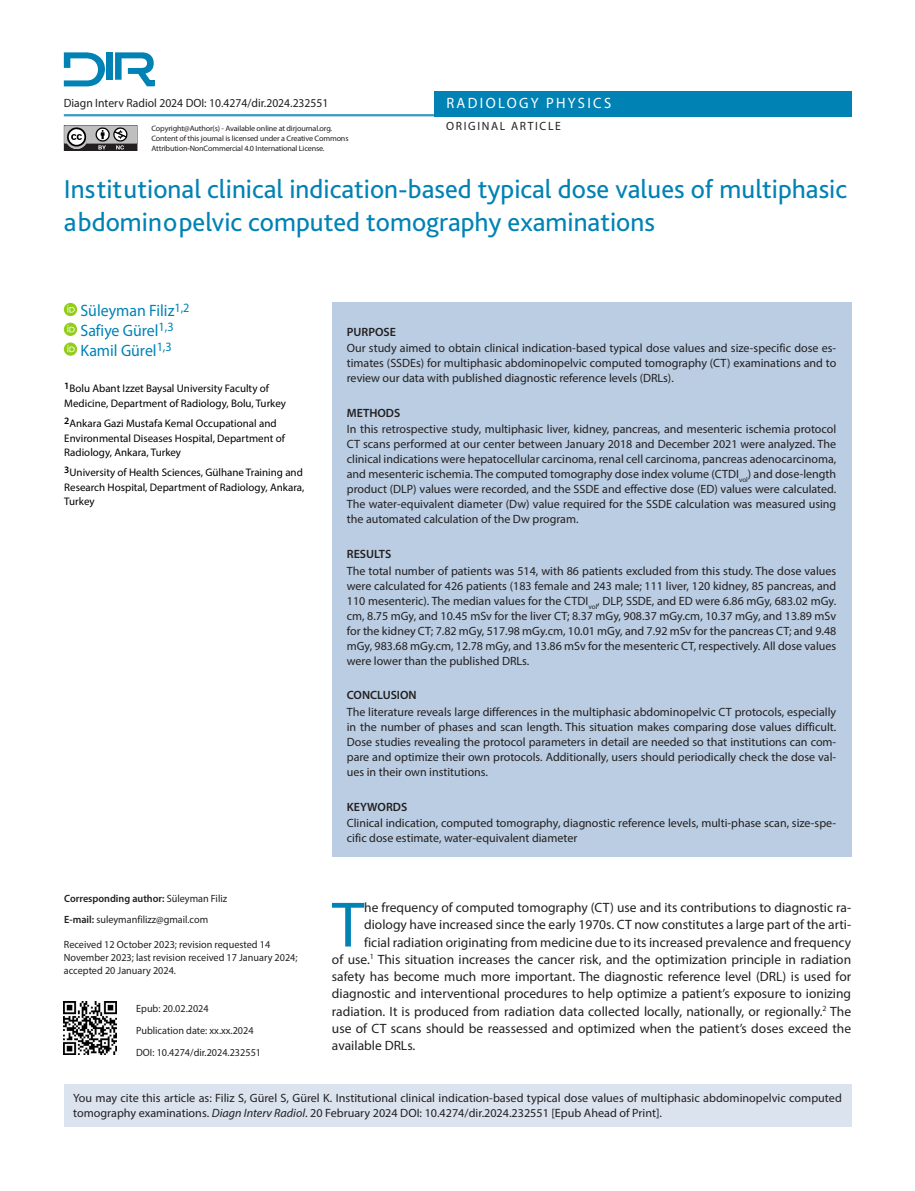
<style>
.page{position:relative;width:915px;height:1191px;background:#fff}
.page>*{position:absolute;margin:0;border:0;box-sizing:border-box;transform-origin:0 0}
.ILK_YAZI{font:64.65px "Myriad Pro";color:#0082b5}
.BASLIK{font:27px/33px "Bliss Pro";color:#0082b5}
.YAZARLAR{font:16.5px "Myriad Pro";color:#0082b5;scale:.96 1}
.TUR-1{font:15px "Myriad Pro";letter-spacing:.16em;color:#fff}
.ILK_YAZI-2{font:13.5px "Myriad Pro";color:#231f20}
.ÖZET{font:12px/15px "Myriad Pro";color:#231f20;text-align:justify}
.CITE_AS{font:12px/15px "Myriad Pro";color:#231f20}
.BAS_KISMI{font:12px "Myriad Pro";color:#231f20}
.ÖZET-2{font:600 12px "Myriad Pro";color:#231f20}
.ÖZET-3{font:12px "Myriad Pro";letter-spacing:.14em;color:#231f20}
.KURUMLAR{font:10.95px/14.2px "Myriad Pro";color:#000}
.YAZISMA{font:10.5px/12.6px "Myriad Pro";color:#231f20}
.EPUB{font:10.5px "Myriad Pro";color:#231f20}
.YAZISMA-2{font:600 10.5px "Myriad Pro";color:#231f20}
.t1{font:7.8px/9.8px "Myriad Pro";letter-spacing:-.02em;color:#231f20;scale:1.04 1}
.s1{font-weight:400}
.s2{font-weight:600}
.s3{font-style:italic}
</style>
<div class="page">
<div style="left:434px;top:91px;width:416px;height:25px;background:#0082b5"></div>
<hr style="left:64px;top:114px;width:786px;height:2px;background:#0082b5">
<div style="left:147px;top:80px;width:8px;height:6px;background:#0082b5"></div>
<div style="left:106px;top:52px;width:7px;height:28px;background:#0082b5"></div>
<svg style="left:64px;top:52px;width:41px;height:34px"></svg>
<svg style="left:115px;top:52px;width:39px;height:34px"></svg>
<svg style="left:64px;top:125px;width:73px;height:26px;background:#878686"></svg>
<div style="left:332px;top:302px;width:518px;height:555px;background:#bacde2"></div>
<div style="left:64px;top:1083px;width:786px;height:43px;background:#dae3ee"></div>
<img style="left:64px;top:1001px;width:53px;height:53px">
<svg style="left:64px;top:303px;width:13px;height:13px"></svg>
<svg style="left:67px;top:305px;width:8px;height:7px"></svg>
<svg style="left:64px;top:323px;width:13px;height:13px"></svg>
<svg style="left:67px;top:325px;width:8px;height:7px"></svg>
<svg style="left:64px;top:342px;width:13px;height:14px"></svg>
<svg style="left:67px;top:345px;width:8px;height:7px"></svg>
<p class="BAS_KISMI" style="left:64px;top:96px;width:266px">Diagn Interv Radiol 2024 DOI: 10.4274/dir.2024.232551</p>
<p class="TUR-1" style="left:446px;top:94px;width:166px">RADIOLOGY PHYSICS</p>
<p class="t1" style="left:151px;top:124px;width:175px">Copyright@Author(s) - Available online at dirjournal.org.</p>
<p class="ÖZET-3" style="left:446px;top:118px;width:116px">ORIGINAL ARTICLE</p>
<p class="t1" style="left:151px;top:134px;width:191px">Content of this journal is licensed under a Creative Commons<br>Attribution-NonCommercial 4.0 International License.</p>
<p class="BASLIK" style="left:64px;top:172px;width:784px">Institutional clinical indication-based typical dose values of multiphasic abdominopelvic computed tomography examinations</p>
<p class="YAZARLAR" style="left:80px;top:300px;width:115px">Süleyman Filiz<sup>1,2</sup></p>
<p class="YAZARLAR" style="left:80px;top:320px;width:99px">Safiye Gürel<sup>1,3</sup></p>
<p class="YAZARLAR" style="left:80px;top:340px;width:97px">Kamil Gürel<sup>1,3</sup></p>
<p class="KURUMLAR" style="left:64px;top:381px;width:223px"><sup>1</sup>Bolu Abant Izzet Baysal University Faculty of<br>Medicine, Department of Radiology, Bolu, Turkey</p>
<p class="KURUMLAR" style="left:64px;top:416px;width:222px"><sup>2</sup>Ankara Gazi Mustafa Kemal Occupational and<br>Environmental Diseases Hospital, Department of<br>Radiology, Ankara, Turkey</p>
<p class="KURUMLAR" style="left:64px;top:465px;width:241px"><sup>3</sup>University of Health Sciences, Gülhane Training and<br>Research Hospital, Department of Radiology, Ankara,<br>Turkey</p>
<p class="YAZISMA-2" style="left:64px;top:892px;width:164px">Corresponding author: <span class="s1">Süleyman Filiz</span></p>
<p class="YAZISMA" style="left:64px;top:913px;width:145px"><span class="s2">E-mail:</span> suleymanfilizz@gmail.com</p>
<p class="YAZISMA" style="left:64px;top:938px;width:235px">Received 12 October 2023; revision requested 14<br>November 2023; last revision received 17 January 2024; accepted 20 January 2024.</p>
<p class="EPUB" style="left:136px;top:1001px;width:74px">Epub: 20.02.2024</p>
<p class="EPUB" style="left:136px;top:1024px;width:119px">Publication date: xx.xx.2024</p>
<p class="EPUB" style="left:136px;top:1046px;width:126px">DOI: 10.4274/dir.2024.232551</p>
<p class="ÖZET-2" style="left:347px;top:324px;width:51px">PURPOSE</p>
<p class="ÖZET" style="left:347px;top:340px;width:490px">Our study aimed to obtain clinical indication-based typical dose values and size-specific dose es&shy;timates (SSDEs) for multiphasic abdominopelvic computed tomography (CT) examinations and to review our data with published diagnostic reference levels (DRLs).</p>
<p class="ÖZET-2" style="left:347px;top:405px;width:55px">METHODS</p>
<p class="ÖZET" style="left:347px;top:422px;width:491px">In this retrospective study, multiphasic liver, kidney, pancreas, and mesenteric ischemia protocol CT scans performed at our center between January 2018 and December 2021 were analyzed. The clinical indications were hepatocellular carcinoma, renal cell carcinoma, pancreas adenocarcinoma, and mesenteric ischemia. The computed tomography dose index volume (CTDI<sub>vol</sub>) and dose-length product (DLP) values were recorded, and the SSDE and effective dose (ED) values were calculated.<br>The water-equivalent diameter (Dw) value required for the SSDE calculation was measured using the automated calculation of the Dw program.</p>
<p class="ÖZET-2" style="left:347px;top:546px;width:46px">RESULTS</p>
<p class="ÖZET" style="left:347px;top:563px;width:491px">The total number of patients was 514, with 86 patients excluded from this study. The dose values were calculated for 426 patients (183 female and 243 male; 111 liver, 120 kidney, 85 pancreas, and 110 mesenteric). The median values for the CTDI<sub>vol</sub>, DLP, SSDE, and ED were 6.86 mGy, 683.02 mGy. cm, 8.75 mGy, and 10.45 mSv for the liver CT; 8.37 mGy, 908.37 mGy.cm, 10.37 mGy, and 13.89 mSv for the kidney CT; 7.82 mGy, 517.98 mGy.cm, 10.01 mGy, and 7.92 mSv for the pancreas CT; and 9.48 mGy, 983.68 mGy.cm, 12.78 mGy, and 13.86 mSv for the mesenteric CT, respectively. All dose values were lower than the published DRLs.</p>
<p class="ÖZET-2" style="left:347px;top:687px;width:71px">CONCLUSION</p>
<p class="ÖZET" style="left:347px;top:704px;width:490px">The literature reveals large differences in the multiphasic abdominopelvic CT protocols, especially in the number of phases and scan length. This situation makes comparing dose values difficult.<br>Dose studies revealing the protocol parameters in detail are needed so that institutions can com&shy;pare and optimize their own protocols. Additionally, users should periodically check the dose val&shy;ues in their own institutions.</p>
<p class="ÖZET-2" style="left:347px;top:799px;width:62px">KEYWORDS</p>
<p class="ÖZET" style="left:347px;top:815px;width:490px">Clinical indication, computed tomography, diagnostic reference levels, multi-phase scan, size-spe&shy;cific dose estimate, water-equivalent diameter</p>
<p class="ILK_YAZI" style="left:332px;top:885px;width:34px">T</p>
<p class="ILK_YAZI-2" style="left:364px;top:899px;width:488px">he frequency of computed tomography (CT) use and its contributions to diagnostic ra-</p>
<p class="ILK_YAZI-2" style="left:364px;top:916px;width:488px">diology have increased since the early 1970s. CT now constitutes a large part of the arti-</p>
<p class="ILK_YAZI-2" style="left:364px;top:933px;width:488px">ficial radiation originating from medicine due to its increased prevalence and frequency</p>
<p class="ILK_YAZI-2" style="left:332px;top:951px;width:520px">of use.<sup>1</sup> This situation increases the cancer risk, and the optimization principle in radiation</p>
<p class="ILK_YAZI-2" style="left:332px;top:968px;width:520px">safety has become much more important. The diagnostic reference level (DRL) is used for</p>
<p class="ILK_YAZI-2" style="left:332px;top:985px;width:520px">diagnostic and interventional procedures to help optimize a patient’s exposure to ionizing</p>
<p class="ILK_YAZI-2" style="left:332px;top:1002px;width:520px">radiation. It is produced from radiation data collected locally, nationally, or regionally.<sup>2</sup> The</p>
<p class="ILK_YAZI-2" style="left:332px;top:1020px;width:520px">use of CT scans should be reassessed and optimized when the patient’s doses exceed the</p>
<p class="ILK_YAZI-2" style="left:332px;top:1037px;width:85px">available DRLs.</p>
<p class="CITE_AS" style="left:73px;top:1090px;width:769px">You may cite this article as: Filiz S, Gürel S, Gürel K. Institutional clinical indication-based typical dose values of multiphasic abdominopelvic computed tomography examinations. <span class="s3">Diagn Interv Radiol</span>. 20 February 2024 DOI: 10.4274/dir.2024.232551 [Epub Ahead of Print].</p>
</div>
